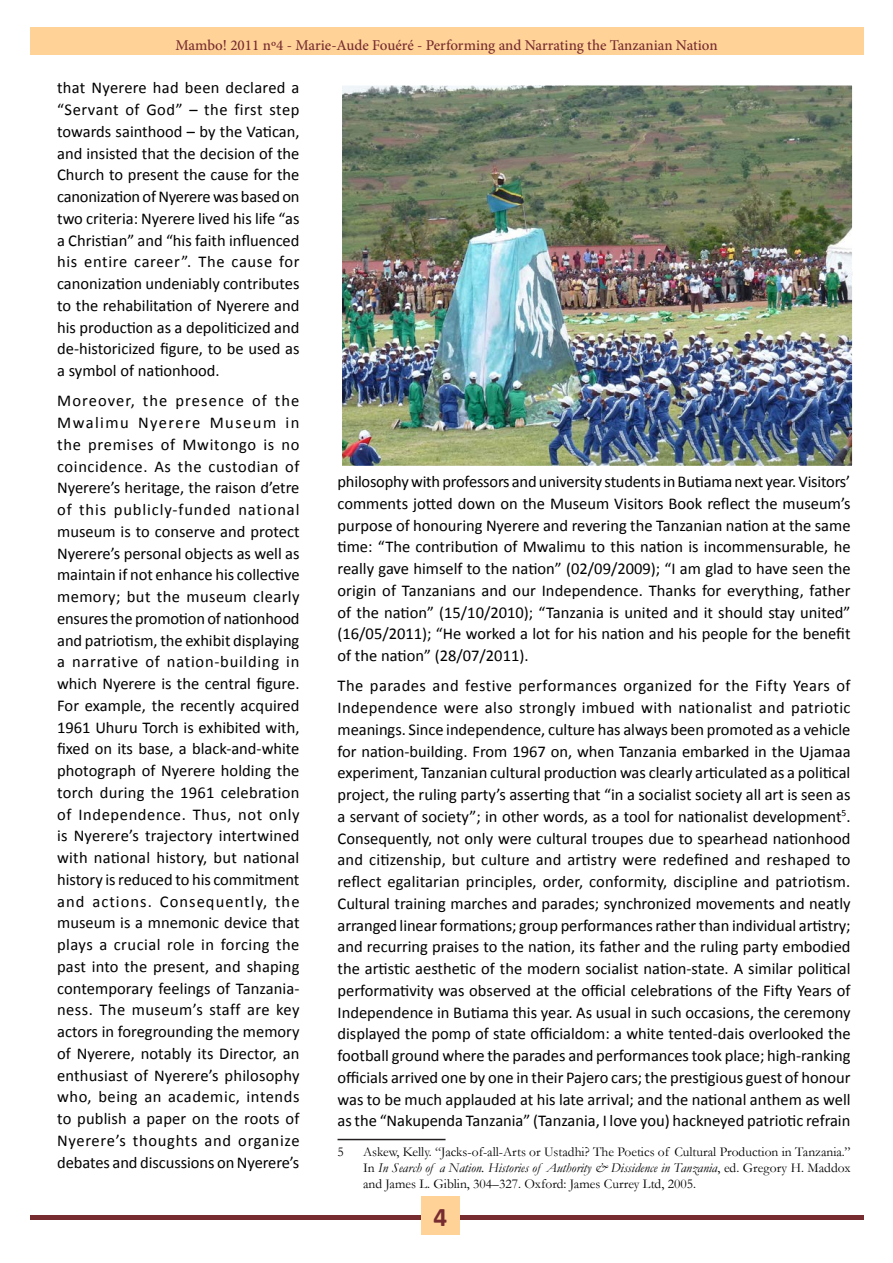
<style>
.page{position:relative;width:893px;height:1263px;background:#fff}
.page>*{position:absolute;margin:0;border:0;box-sizing:border-box;transform-origin:0 0}
.t1{font:700 27px "Calibri";color:#772d30}
.Body_text{font:16.5px/21.8px "Calibri";color:#000;text-align:justify}
.t2{font:500 15px "Minion Pro";color:#772d30}
.footnote_text{font:13.5px/16.2px "Garamond";color:#000;text-align:justify}
.s1{font-style:italic}
</style>
<div class="page">
<div style="left:30px;top:1215px;width:833px;height:5px;background:#772d30"></div>
<div style="left:421px;top:1196px;width:38px;height:39px;background:#ffd298"></div>
<div style="left:30px;top:27px;width:833px;height:27px;background:#ffd298"></div>
<hr style="left:338px;top:1139px;width:108px;height:1px;background:#231f20">
<img style="left:343px;top:86px;width:508px;height:379px">
<div style="left:333px;top:76px;width:528px;height:399px;border:9px solid #fff"></div>
<p class="t2" style="left:175px;top:35px;width:544px">Mambo! 2011 nº4 - Marie-Aude Fouéré - Performing and Narrating the Tanzanian Nation</p>
<p class="Body_text" style="left:57px;top:77px;width:244px">that Nyerere had been declared a “Servant of God” – the first step towards sainthood – by the Vatican, and insisted that the decision of the Church to present the cause for the canonization of Nyerere was based on two criteria: Nyerere lived his life “as a Christian” and “his faith influenced his entire career”. The cause for canonization undeniably contributes to the rehabilitation of Nyerere and his production as a depoliticized and de-historicized figure, to be used as a symbol of nationhood.</p>
<p class="Body_text" style="left:57px;top:390px;width:244px">Moreover, the presence of the Mwalimu Nyerere Museum in the premises of Mwitongo is no coincidence. As the custodian of Nyerere’s heritage, the raison d’etre of this publicly-funded national museum is to conserve and protect Nyerere’s personal objects as well as maintain if not enhance his collective memory; but the museum clearly ensures the promotion of nationhood and patriotism, the exhibit displaying a narrative of nation-building in which Nyerere is the central figure.<br>For example, the recently acquired 1961 Uhuru Torch is exhibited with, fixed on its base, a black-and-white photograph of Nyerere holding the torch during the 1961 celebration of Independence. Thus, not only is Nyerere’s trajectory intertwined with national history, but national history is reduced to his commitment and actions. Consequently, the museum is a mnemonic device that plays a crucial role in forcing the past into the present, and shaping contemporary feelings of Tanzania&shy;ness. The museum’s staff are key actors in foregrounding the memory of Nyerere, notably its Director, an enthusiast of Nyerere’s philosophy who, being an academic, intends to publish a paper on the roots of Nyerere’s thoughts and organize debates and discussions on Nyerere’s</p>
<p class="Body_text" style="left:338px;top:471px;width:515px">philosophy with professors and university students in Butiama next year. Visitors’ comments jotted down on the Museum Visitors Book reflect the museum’s purpose of honouring Nyerere and revering the Tanzanian nation at the same time: “The contribution of Mwalimu to this nation is incommensurable, he really gave himself to the nation” (02/09/2009); “I am glad to have seen the origin of Tanzanians and our Independence. Thanks for everything, father of the nation” (15/10/2010); “Tanzania is united and it should stay united” (16/05/2011); “He worked a lot for his nation and his people for the benefit of the nation” (28/07/2011).</p>
<p class="Body_text" style="left:338px;top:675px;width:515px">The parades and festive performances organized for the Fifty Years of Independence were also strongly imbued with nationalist and patriotic meanings. Since independence, culture has always been promoted as a vehicle for nation-building. From 1967 on, when Tanzania embarked in the Ujamaa experiment, Tanzanian cultural production was clearly articulated as a political project, the ruling party’s asserting that “in a socialist society all art is seen as a servant of society”; in other words, as a tool for nationalist development<sup>5</sup>.<br>Consequently, not only were cultural troupes due to spearhead nationhood and citizenship, but culture and artistry were redefined and reshaped to reflect egalitarian principles, order, conformity, discipline and patriotism.<br>Cultural training marches and parades; synchronized movements and neatly arranged linear formations; group performances rather than individual artistry; and recurring praises to the nation, its father and the ruling party embodied the artistic aesthetic of the modern socialist nation-state. A similar political performativity was observed at the official celebrations of the Fifty Years of Independence in Butiama this year. As usual in such occasions, the ceremony displayed the pomp of state officialdom: a white tented-dais overlooked the football ground where the parades and performances took place; high-ranking officials arrived one by one in their Pajero cars; the prestigious guest of honour was to be much applauded at his late arrival; and the national anthem as well as the “Nakupenda Tanzania” (Tanzania, I love you) hackneyed patriotic refrain</p>
<p class="footnote_text" style="left:338px;top:1143px;width:8px">5</p>
<p class="footnote_text" style="left:363px;top:1143px;width:489px">Askew, Kelly. “Jacks-of-all-Arts or Ustadhi? The Poetics of Cultural Production in Tanzania.” In <span class="s1">In Search of a Nation. Histories of Authority &amp; Dissidence in Tanzania</span>, ed. Gregory H. Maddox and James L. Giblin, 304–327. Oxford: James Currey Ltd, 2005.</p>
<h1 class="t1" style="left:433px;top:1199px;width:15px">4</h1>
</div>
